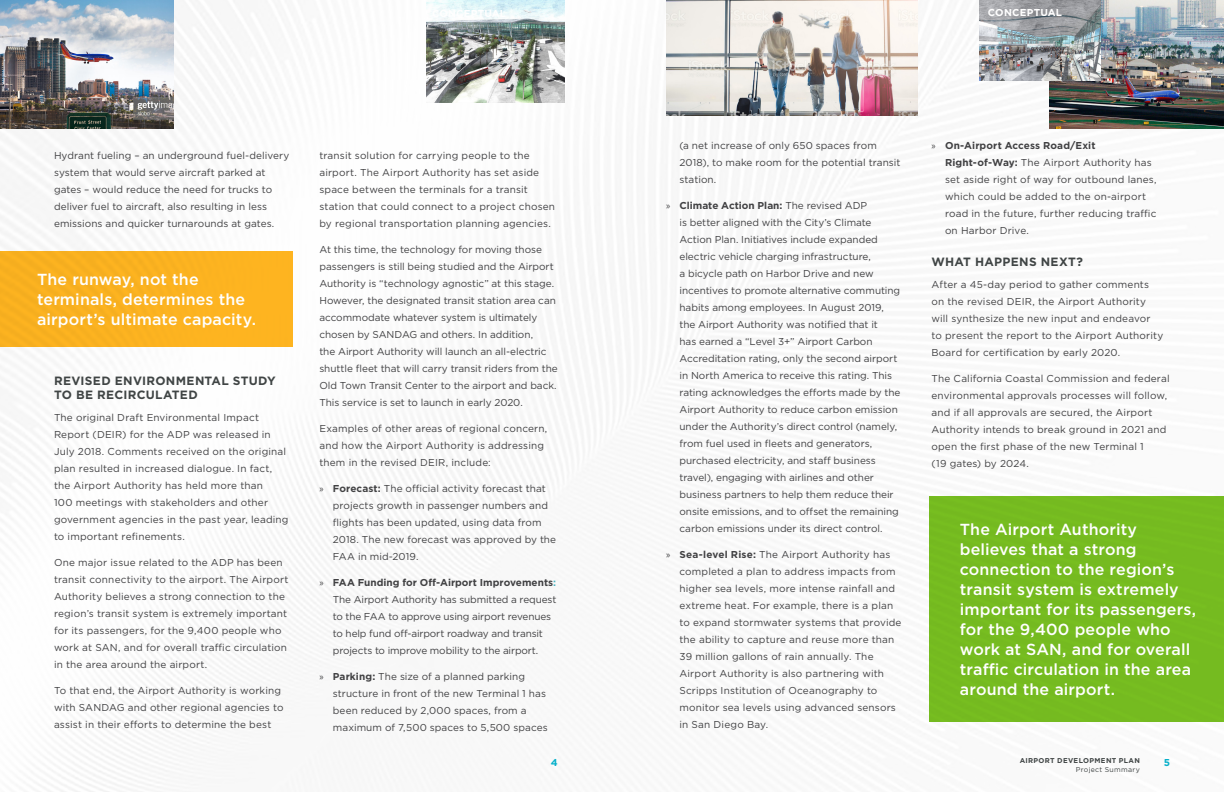
<style>
.page{position:relative;width:1224px;height:792px;background:#fff}
.page>*{position:absolute;margin:0;border:0;box-sizing:border-box;transform-origin:0 0}
.Paragraph_Style_3{font:500 16px/20px "Gotham";letter-spacing:.01em;color:#fff}
.Exec_Summary_Subhead{font:700 12px/14px "Gotham";letter-spacing:.025em;color:#404545}
.Content{font:10px/17px "Gotham";letter-spacing:.005em;color:#414143}
.Content-2{font:10px/17px "Gotham";letter-spacing:-.015em;color:#414143}
.t1{font:700 10px "Gotham";letter-spacing:.02em;color:#fff}
.t2{font:700 10px "Gotham";color:#06b0ca}
.t3{font:700 7px "Gotham";letter-spacing:.045em;color:#404545}
.t4{font:7px "Gotham";letter-spacing:.045em;color:#404545}
.s1{font-family:"Myriad Pro"}
.s2{font-weight:700}
.s3{font-weight:700;color:#4ab5c2}
</style>
<div class="page">
<img style="left:0;top:0;width:1224px;height:792px">
<img style="left:0;top:0;width:174px;height:128px">
<img style="left:427px;top:0;width:137px;height:103px">
<img style="left:1050px;top:0;width:174px;height:128px">
<img style="left:666px;top:0;width:252px;height:115px">
<img style="left:979px;top:0;width:122px;height:81px">
<div style="left:0;top:252px;width:292px;height:95px;background:#ffb521"></div>
<div style="left:929px;top:496px;width:295px;height:226px;background:#78bf21"></div>
<p class="t1" style="left:432px;top:7px;width:76px">CONCEPTUAL</p>
<p class="t1" style="left:988px;top:6px;width:76px">CONCEPTUAL</p>
<p class="Content" style="left:54px;top:147px;width:237px">Hydrant fueling – an underground fuel-delivery system that would serve aircraft parked at gates – would reduce the need for trucks to deliver fuel to aircraft, also resulting in less emissions and quicker turnarounds at gates.</p>
<p class="Paragraph_Style_3" style="left:37px;top:269px;width:220px">The runway, not the terminals, determines the airport’s ultimate capacity.</p>
<p class="Exec_Summary_Subhead" style="left:54px;top:374px;width:223px">REVISED ENVIRONMENTAL STUDY<br>TO BE RECIRCULATED</p>
<p class="Content" style="left:54px;top:408px;width:236px">The original Draft Environmental Impact Report (DEIR) for the ADP was released in July 2018. Comments received on the original plan resulted in increased dialogue. In fact, the Airport Authority has held more than<br>100 meetings with stakeholders and other government agencies in the past year, leading to important refinements.</p>
<p class="Content" style="left:54px;top:553px;width:236px">One major issue related to the ADP has been transit connectivity to the airport. The Airport Authority believes a strong connection to the region’s transit system is extremely important for its passengers, for the 9,400 people who work at SAN, and for overall traffic circulation in the area around the airport.</p>
<p class="Content" style="left:54px;top:681px;width:231px">To that end, the Airport Authority is working with SANDAG and other regional agencies to assist in their efforts to determine the best</p>
<p class="Content" style="left:319px;top:147px;width:237px">transit solution for carrying people to the airport. The Airport Authority has set aside space between the terminals for a transit station that could connect to a project chosen by regional transportation planning agencies.</p>
<p class="Content" style="left:319px;top:241px;width:240px">At this time, the technology for moving those passengers is still being studied and the Airport Authority is “technology agnostic” at this stage.<br>However, the designated transit station area can accommodate whatever system is ultimately chosen by SANDAG and others. In addition,<br>the Airport Authority will launch an all-electric shuttle fleet that will carry transit riders from the Old Town Transit Center to the airport and back.<br>This service is set to launch in early 2020.</p>
<p class="Content" style="left:319px;top:420px;width:229px">Examples of other areas of regional concern, and how the Airport Authority is addressing them in the revised DEIR, include:</p>
<p class="Content" style="left:333px;top:480px;width:225px;text-indent:-14px"><span class="s1">»</span> <span class="s2">Forecast:</span> The official activity forecast that projects growth in passenger numbers and flights has been updated, using data from 2018. The new forecast was approved by the FAA in mid-2019.</p>
<p class="Content-2" style="left:333px;top:574px;width:225px;text-indent:-14px"><span class="s1">»</span> <span class="s2">FAA Funding for Off-Airport Improvements</span><span class="s3">:<br></span>The Airport Authority has submitted a request to the FAA to approve using airport revenues to help fund off-airport roadway and transit projects to improve mobility to the airport.</p>
<p class="Content" style="left:333px;top:668px;width:216px;text-indent:-14px"><span class="s1">»</span> <span class="s2">Parking:</span> The size of a planned parking structure in front of the new Terminal 1 has been reduced by 2,000 spaces, from a maximum of 7,500 spaces to 5,500 spaces</p>
<p class="Content" style="left:680px;top:137px;width:222px">(a net increase of only 650 spaces from<br>2018), to make room for the potential transit station.</p>
<p class="Content" style="left:680px;top:197px;width:223px;text-indent:-14px"><span class="s1">»</span> <span class="s2">Climate Action Plan:</span> The revised ADP<br>is better aligned with the City’s Climate Action Plan. Initiatives include expanded electric vehicle charging infrastructure,<br>a bicycle path on Harbor Drive and new incentives to promote alternative commuting habits among employees. In August 2019, the Airport Authority was notified that it<br>has earned a “Level 3+” Airport Carbon Accreditation rating, only the second airport in North America to receive this rating. This rating acknowledges the efforts made by the Airport Authority to reduce carbon emission under the Authority’s direct control (namely, from fuel used in fleets and generators, purchased electricity, and staff business travel), engaging with airlines and other business partners to help them reduce their onsite emissions, and to offset the remaining carbon emissions under its direct control.</p>
<p class="Content" style="left:680px;top:546px;width:224px;text-indent:-14px"><span class="s1">»</span> <span class="s2">Sea-level Rise:</span> The Airport Authority has completed a plan to address impacts from higher sea levels, more intense rainfall and extreme heat. For example, there is a plan to expand stormwater systems that provide the ability to capture and reuse more than 39 million gallons of rain annually. The Airport Authority is also partnering with Scripps Institution of Oceanography to monitor sea levels using advanced sensors in San Diego Bay.</p>
<p class="Content" style="left:945px;top:137px;width:213px;text-indent:-14px"><span class="s1">»</span> <span class="s2">On-Airport Access Road/Exit Right-of-Way:</span> The Airport Authority has set aside right of way for outbound lanes, which could be added to the on-airport road in the future, further reducing traffic on Harbor Drive.</p>
<p class="Exec_Summary_Subhead" style="left:932px;top:255px;width:153px">WHAT HAPPENS NEXT?</p>
<p class="Content" style="left:932px;top:275px;width:233px">After a 45-day period to gather comments on the revised DEIR, the Airport Authority will synthesize the new input and endeavor to present the report to the Airport Authority Board for certification by early 2020.</p>
<p class="Content" style="left:932px;top:369px;width:240px">The California Coastal Commission and federal environmental approvals processes will follow, and if all approvals are secured, the Airport Authority intends to break ground in 2021 and open the first phase of the new Terminal 1<br>(19 gates) by 2024.</p>
<p class="Paragraph_Style_3" style="left:960px;top:519px;width:238px">The Airport Authority believes that a strong connection to the region’s transit system is extremely important for its passengers, for the 9,400 people who work at SAN, and for overall traffic circulation in the area around the airport.</p>
<p class="t3" style="left:1020px;top:756px;width:122px">AIRPORT DEVELOPMENT PLAN</p>
<p class="t4" style="left:1076px;top:765px;width:65px">Project Summary</p>
<p class="t2" style="left:551px;top:756px;width:8px">4</p>
<p class="t2" style="left:1164px;top:756px;width:8px">5</p>
</div>
